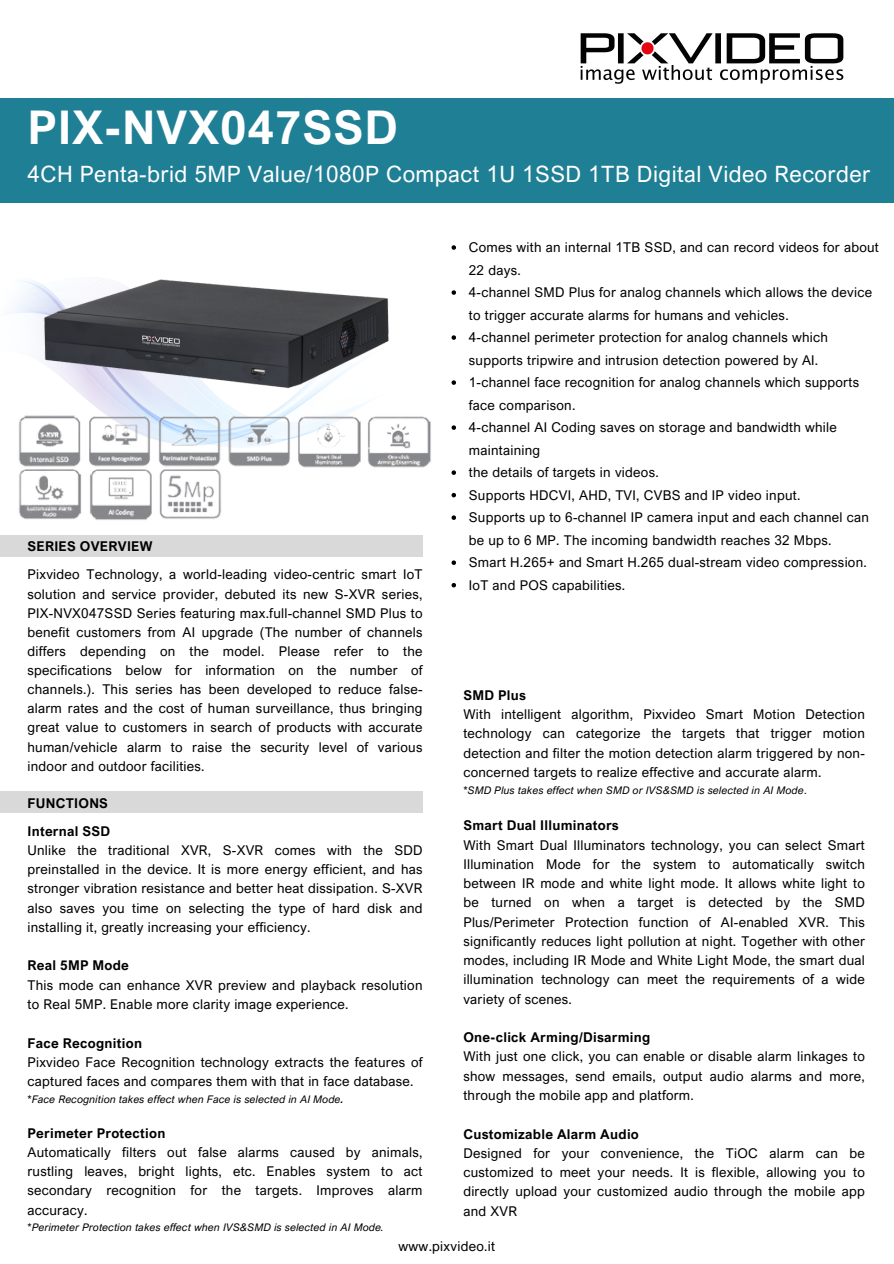
<style>
.page{position:relative;width:894px;height:1264px;background:#fff}
.page>*{position:absolute;margin:0;border:0;box-sizing:border-box;transform-origin:0 0}
.t1{font:700 46.5px "Arial Nova";letter-spacing:.02em;color:#fff}
.t2{font:22.5px "Arial Nova";letter-spacing:.02em;color:#fff}
.t3{font:13.5px/19.2px "Arial Nova";letter-spacing:.02em;color:#000}
.t4{font:700 13.5px "Arial Nova";letter-spacing:.02em;color:#000}
.t5{font:italic 10.5px "Arial Nova";letter-spacing:.02em;color:#000}
.s1{font-style:normal}
.s2{font-weight:700}
</style>
<div class="page">
<img style="left:580px;top:33px;width:264px;height:51px">
<div style="left:0;top:99px;width:893px;height:104px;background:#1f7f95"></div>
<div style="left:0;top:535px;width:422px;height:21px;background:#d9d9d9"></div>
<div style="left:0;top:791px;width:422px;height:21px;background:#d9d9d9"></div>
<img style="left:92px;top:404px;width:272px;height:7px">
<img style="left:8px;top:279px;width:381px;height:125px">
<img style="left:18px;top:411px;width:413px;height:109px">
<svg style="left:451px;top:245px;width:5px;height:5px"></svg>
<svg style="left:451px;top:290px;width:5px;height:5px"></svg>
<svg style="left:451px;top:335px;width:5px;height:5px"></svg>
<svg style="left:451px;top:380px;width:5px;height:5px"></svg>
<svg style="left:451px;top:425px;width:5px;height:5px"></svg>
<svg style="left:451px;top:470px;width:5px;height:5px"></svg>
<svg style="left:451px;top:493px;width:5px;height:4px"></svg>
<svg style="left:451px;top:515px;width:5px;height:5px"></svg>
<svg style="left:451px;top:560px;width:5px;height:5px"></svg>
<svg style="left:451px;top:583px;width:5px;height:4px"></svg>
<p class="t1" style="left:27px;top:99px;width:371px">PIX-NVX047SSD</p>
<p class="t2" style="left:27px;top:160px;width:844px">4CH Penta-brid 5MP Value/1080P Compact 1U 1SSD 1TB Digital Video Recorder</p>
<p class="t3" style="left:468px;top:236px;width:411px;line-height:22.5px">Comes with an internal 1TB SSD, and can record videos for about<br>22 days.</p>
<h3 class="t3" style="left:468px;top:281px;width:404px;line-height:22.5px">4-channel SMD Plus for analog channels which allows the device to trigger accurate alarms for humans and vehicles.</h3>
<p class="t3" style="left:468px;top:326px;width:360px;line-height:22.5px">4-channel perimeter protection for analog channels which supports tripwire and intrusion detection powered by AI.</p>
<h3 class="t3" style="left:468px;top:371px;width:391px;line-height:22.5px">1-channel face recognition for analog channels which supports face comparison.</h3>
<p class="t3" style="left:468px;top:416px;width:369px;line-height:22.5px">4-channel AI Coding saves on storage and bandwidth while maintaining</p>
<p class="t3" style="left:468px;top:462px;width:191px">the details of targets in videos.</p>
<p class="t3" style="left:468px;top:485px;width:333px">Supports HDCVI, AHD, TVI, CVBS and IP video input.</p>
<p class="t3" style="left:468px;top:506px;width:401px;line-height:22.5px">Supports up to 6-channel IP camera input and each channel can be up to 6 MP. The incoming bandwidth reaches 32 Mbps.</p>
<p class="t3" style="left:468px;top:552px;width:399px">Smart H.265+ and Smart H.265 dual-stream video compression.</p>
<p class="t3" style="left:468px;top:575px;width:158px">IoT and POS capabilities.</p>
<p class="t4" style="left:27px;top:538px;width:126px">SERIES OVERVIEW</p>
<p class="t3" style="left:27px;top:564px;width:396px;text-align:justify">Pixvideo Technology, a world-leading video-centric smart IoT solution and service provider, debuted its new S-XVR series, PIX-NVX047SSD Series featuring max.full-channel SMD Plus to benefit customers from AI upgrade (The number of channels differs depending on the model. Please refer to the specifications below for information on the number of channels.). This series has been developed to reduce false&shy;alarm rates and the cost of human surveillance, thus bringing great value to customers in search of products with accurate human/vehicle alarm to raise the security level of various indoor and outdoor facilities.</p>
<p class="t4" style="left:463px;top:686px;width:64px">SMD Plus</p>
<p class="t3" style="left:463px;top:704px;width:403px;text-align:justify">With intelligent algorithm, Pixvideo Smart Motion Detection technology can categorize the targets that trigger motion detection and filter the motion detection alarm triggered by non&shy;concerned targets to realize effective and accurate alarm.</p>
<p class="t5" style="left:463px;top:783px;width:345px"><span class="s1">*</span>SMD Plus takes effect when SMD or IVS&amp;SMD is selected in AI Mode<span class="s1">.</span></p>
<p class="t4" style="left:463px;top:817px;width:157px">Smart Dual Illuminators</p>
<p class="t3" style="left:463px;top:835px;width:403px;text-align:justify">With Smart Dual Illuminators technology, you can select Smart Illumination Mode for the system to automatically switch between IR mode and white light mode. It allows white light to be turned on when a target is detected by the SMD Plus/Perimeter Protection function of AI-enabled XVR. This significantly reduces light pollution at night. Together with other modes, including IR Mode and White Light Mode, the smart dual illumination technology can meet the requirements of a wide variety of scenes.</p>
<p class="t4" style="left:463px;top:1028px;width:188px">One-click Arming/Disarming</p>
<p class="t3" style="left:463px;top:1046px;width:403px;text-align:justify">With just one click, you can enable or disable alarm linkages to show messages, send emails, output audio alarms and more, through the mobile app and platform.</p>
<p class="t4" style="left:463px;top:1125px;width:177px">Customizable Alarm Audio</p>
<p class="t3" style="left:463px;top:1143px;width:403px;text-align:justify">Designed for your convenience, the TiOC alarm can be customized to meet your needs. It is flexible, allowing you to directly upload your customized audio through the mobile app and XVR</p>
<p class="t3" style="left:398px;top:1236px;width:98px">www.pixvideo.it</p>
<p class="t4" style="left:27px;top:794px;width:82px">FUNCTIONS</p>
<p class="t4" style="left:27px;top:822px;width:84px">Internal SSD</p>
<p class="t3" style="left:27px;top:840px;width:396px;text-align:justify">Unlike the traditional XVR, S-XVR comes with the SDD preinstalled in the device. It is more energy efficient, and has stronger vibration resistance and better heat dissipation. S-XVR also saves you time on selecting the type of hard disk and installing it, greatly increasing your efficiency.</p>
<p class="t4" style="left:27px;top:957px;width:103px">Real 5MP Mode</p>
<p class="t3" style="left:27px;top:975px;width:396px">This mode can enhance XVR preview and playback resolution to Real 5MP. Enable more clarity image experience.</p>
<p class="t4" style="left:27px;top:1034px;width:116px">Face Recognition</p>
<p class="t3" style="left:27px;top:1052px;width:396px">Pixvideo Face Recognition technology extracts the features of captured faces and compares them with that in face database.</p>
<p class="t5" style="left:27px;top:1092px;width:318px"><span class="s1">*</span>Face Recognition takes effect when Face is selected in AI Mode<span class="s2">.</span></p>
<p class="t4" style="left:27px;top:1124px;width:139px">Perimeter Protection</p>
<p class="t3" style="left:27px;top:1142px;width:396px;text-align:justify">Automatically filters out false alarms caused by animals, rustling leaves, bright lights, etc. Enables system to act secondary recognition for the targets. Improves alarm accuracy.</p>
<p class="t5" style="left:27px;top:1220px;width:358px">*Perimeter Protection takes effect when IVS&amp;SMD is selected in AI Mode.</p>
</div>
